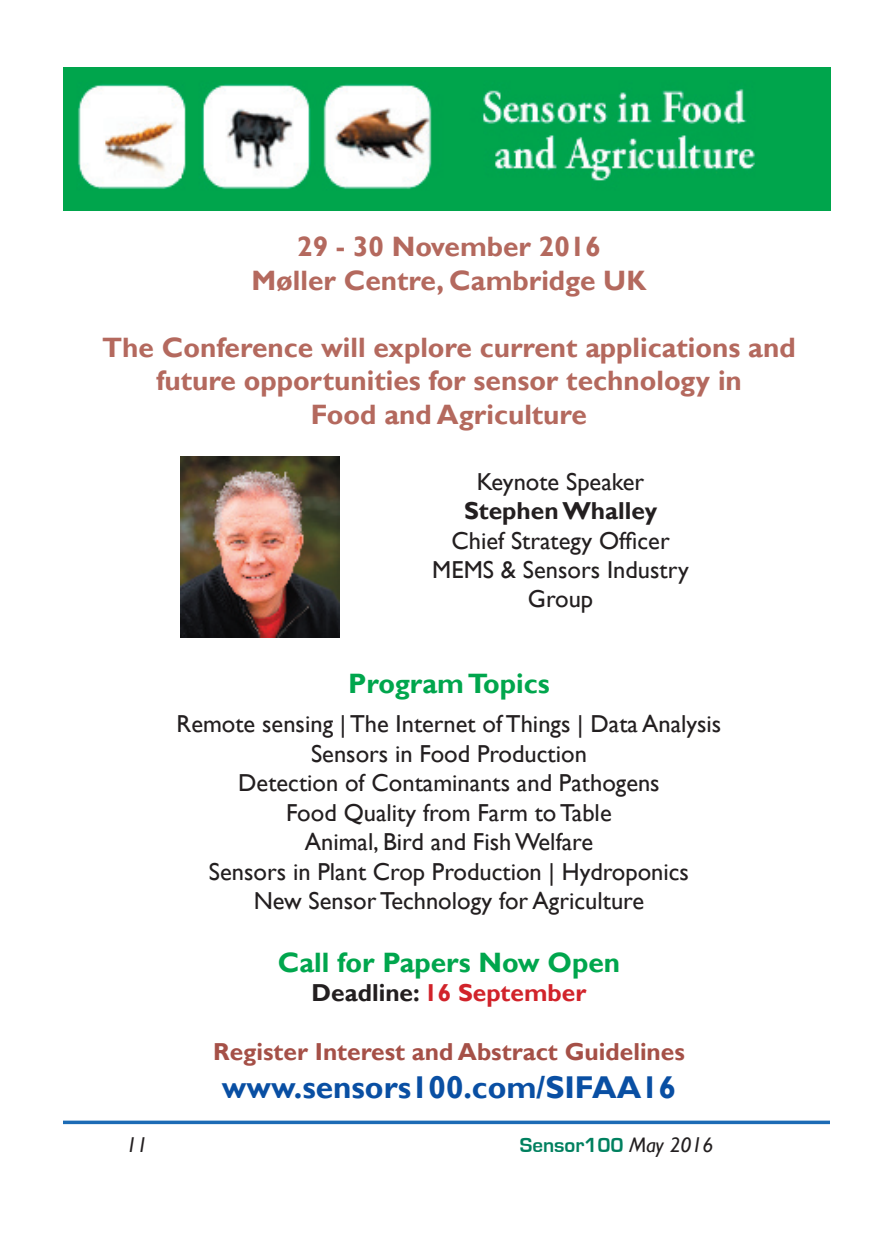
<style>
.page{position:relative;width:893px;height:1241px;background:#fff}
.page>*{position:absolute;margin:0;border:0;box-sizing:border-box;transform-origin:0 0}
.t1{font:700 31.5px "Gill Sans";color:#094fa3}
.t2{font:700 28px/33.6px "Gill Sans";color:#b4695e;text-align:center}
.t3{font:700 28px "Gill Sans";color:#00a64d}
.t4{font:24.5px/29.4px "Gill Sans";color:#231f20;text-align:center}
.t5{font:700 24.5px "Gill Sans";color:#a55047}
.t6{font:700 24.5px "Gill Sans";color:#d1232a}
.t7{font:700 24.5px "Gill Sans";color:#231f20}
.t8{font:700 21px "Eurostile";color:#00805f}
.t9{font:italic 21px "Gill Sans";color:#231f20}
.s1{color:#231f20}
.s2{font-family:"Gill Sans";font-weight:400;font-style:italic;color:#231f20}
</style>
<div class="page">
<hr style="left:63px;top:1120px;width:767px;height:3px;background:#1c6bb5">
<img style="left:63px;top:68px;width:767px;height:142px">
<img style="left:180px;top:456px;width:160px;height:181px">
<p class="t2" style="left:251px;top:230px;width:396px">29 - 30 November 2016<br>Møller Centre, Cambridge UK</p>
<p class="t2" style="left:102px;top:331px;width:695px">The Conference will explore current applications and future opportunities for sensor technology in<br>Food and Agriculture</p>
<p class="t4" style="left:477px;top:467px;width:169px">Keynote Speaker</p>
<p class="t7" style="left:464px;top:496px;width:195px">Stephen Whalley</p>
<p class="t4" style="left:432px;top:526px;width:258px">Chief Strategy Officer<br>MEMS &amp; Sensors Industry<br>Group</p>
<p class="t3" style="left:348px;top:666px;width:203px">Program Topics</p>
<p class="t4" style="left:177px;top:709px;width:546px">Remote sensing | The Internet of Things | Data Analysis Sensors in Food Production<br>Detection of Contaminants and Pathogens<br>Food Quality from Farm to Table<br>Animal, Bird and Fish Welfare<br>Sensors in Plant Crop Production | Hydroponics<br>New Sensor Technology for Agriculture</p>
<p class="t3" style="left:278px;top:945px;width:344px">Call for Papers Now Open</p>
<p class="t6" style="left:312px;top:978px;width:276px"><span class="s1">Deadline:</span> 16 September</p>
<p class="t5" style="left:213px;top:1037px;width:473px">Register Interest and Abstract Guidelines</p>
<p class="t1" style="left:222px;top:1068px;width:456px">www.sensors100.com/SIFAA16</p>
<p class="t9" style="left:126px;top:1131px;width:23px">11</p>
<p class="t8" style="left:520px;top:1132px;width:195px">Sensor100 <span class="s2">May 2016</span></p>
</div>
